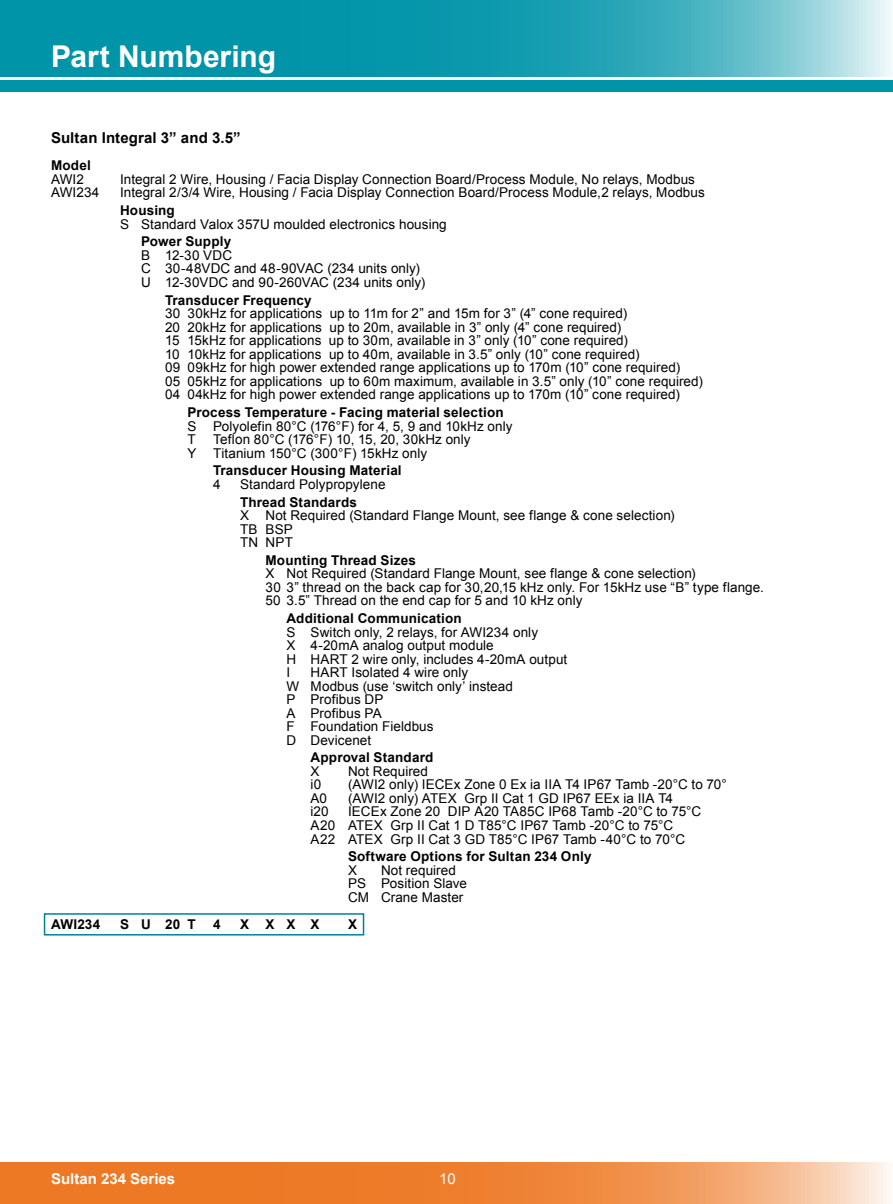
<style>
.page{position:relative;width:893px;height:1204px;background:#fff}
.page>*{position:absolute;margin:0;border:0;box-sizing:border-box;transform-origin:0 0}
.t1{font:700 30px "Arial";color:#fff}
.t2{font:700 15px "Arial";letter-spacing:.01em;color:#000}
.t3{font:700 15px "Arial";color:#fff}
.t4{font:15px "Arial";color:#fff}
.t5{font:13.5px/13.5px "Arial";letter-spacing:.005em;color:#000}
.t6{font:700 13.5px "Arial";letter-spacing:.01em;color:#000}
</style>
<div class="page">
<svg style="left:0;top:1162px;width:890px;height:41px;background:#ef8e48"></svg>
<svg style="left:0;top:0;width:891px;height:76px;background:#29a5b6"></svg>
<div style="left:0;top:80px;width:893px;height:11px;background:#0094a9"></div>
<hr style="left:892px;top:1162px;width:1px;height:41px;background:#fefaf7">
<hr style="left:892px;top:0;width:1px;height:76px;background:#f5fbfc">
<div style="left:44px;top:913px;width:320px;height:22px;border:2px solid #008198"></div>
<h1 class="t1" style="left:51px;top:37px;width:227px">Part Numbering</h1>
<p class="t2" style="left:51px;top:128px;width:191px">Sultan Integral 3” and 3.5”</p>
<p class="t6" style="left:51px;top:157px;width:41px">Model</p>
<p class="t5" style="left:51px;top:172px;width:34px">AWI2</p>
<p class="t5" style="left:120px;top:172px;width:576px">Integral 2 Wire, Housing / Facia Display Connection Board/Process Module, No relays, Modbus</p>
<p class="t5" style="left:51px;top:186px;width:50px">AWI234</p>
<p class="t5" style="left:120px;top:186px;width:586px">Integral 2/3/4 Wire, Housing / Facia Display Connection Board/Process Module,2 relays, Modbus</p>
<p class="t6" style="left:120px;top:201px;width:56px">Housing</p>
<p class="t5" style="left:120px;top:217px;width:328px">S Standard Valox 357U moulded electronics housing</p>
<p class="t6" style="left:141px;top:233px;width:92px">Power Supply</p>
<p class="t5" style="left:141px;top:248px;width:286px">B 12-30 VDC<br>C 30-48VDC and 48-90VAC (234 units only)<br>U 12-30VDC and 90-260VAC (234 units only)</p>
<p class="t6" style="left:165px;top:291px;width:148px">Transducer Frequency</p>
<p class="t5" style="left:51px;top:307px;width:32px">3</p>
<p class="t5" style="left:165px;top:307px;width:540px;text-indent:8px">0 30kHz for applications up to 11m for 2” and 15m for 3” (4” cone required)<br>20 20kHz for applications up to 20m, available in 3” only (4” cone required)<br>15 15kHz for applications up to 30m, available in 3” only (10” cone required)<br>10 10kHz for applications up to 40m, available in 3.5” only (10” cone required)<br>09 09kHz for high power extended range applications up to 170m (10” cone required)<br>05 05kHz for applications up to 60m maximum, available in 3.5” only (10” cone required)<br>04 04kHz for high power extended range applications up to 170m (10” cone required)</p>
<p class="t6" style="left:188px;top:403px;width:318px">Process Temperature - Facing material selection</p>
<p class="t5" style="left:188px;top:419px;width:326px">S Polyolefin 80°C (176°F) for 4, 5, 9 and 10kHz only<br>T</p>
<p class="t5" style="left:188px;top:432px;width:285px;text-indent:26px">Teflon 80°C (176°F) 10, 15, 20, 30kHz only<br>Y Titanium 150°C (300°F) 15kHz only</p>
<p class="t6" style="left:213px;top:461px;width:190px">Transducer Housing Material</p>
<p class="t5" style="left:213px;top:477px;width:9px">4</p>
<p class="t5" style="left:240px;top:477px;width:147px">Standard Polypropylene</p>
<p class="t6" style="left:240px;top:493px;width:118px">Thread Standards</p>
<p class="t5" style="left:240px;top:508px;width:436px">X Not Required (Standard Flange Mount, see flange &amp; cone selection)<br>TB BSP<br>TN NPT</p>
<p class="t6" style="left:266px;top:551px;width:152px">Mounting Thread Sizes</p>
<p class="t5" style="left:266px;top:567px;width:432px">X Not Required (Standard Flange Mount, see flange &amp; cone selection)</p>
<p class="t5" style="left:51px;top:580px;width:29px">3</p>
<p class="t5" style="left:266px;top:580px;width:500px;text-indent:8px">0 3” thread on the back cap for 30,20,15 kHz only. For 15kHz use “B” type flange.<br>50 3 .5” Thread on the end cap for 5 and 10 kHz only</p>
<p class="t6" style="left:287px;top:609px;width:177px">Additional Communication</p>
<p class="t5" style="left:287px;top:625px;width:282px">S Switch only, 2 relays, for AWI234 only<br>X 4-20mA analog output module<br>H HART 2 wire only, includes 4-20mA output<br>I</p>
<p class="t5" style="left:287px;top:665px;width:228px;text-indent:24px">HART Isolated 4 wire only<br>W Modbus (use ‘switch only’ instead<br>P Profibus DP<br>A Profibus PA<br>F Foundation Fieldbus<br>D Devicenet</p>
<p class="t6" style="left:311px;top:748px;width:124px">Approval Standard</p>
<p class="t5" style="left:311px;top:764px;width:11px">X</p>
<p class="t5" style="left:348px;top:764px;width:82px">Not Required</p>
<p class="t5" style="left:311px;top:778px;width:12px">i0</p>
<p class="t5" style="left:348px;top:778px;width:380px">(AWI2 only) IECEx Zone 0 Ex ia IIA T4 IP67 Tamb -20°C to 70°</p>
<p class="t5" style="left:311px;top:791px;width:18px">A0</p>
<p class="t5" style="left:348px;top:791px;width:327px">(AWI2 only) ATEX Grp II Cat 1 GD IP67 EEx ia IIA T4</p>
<p class="t5" style="left:311px;top:805px;width:20px">i20</p>
<p class="t5" style="left:311px;top:805px;width:392px;text-indent:38px">IECEx Zone 20 DIP A20 TA85C IP68 Tamb -20°C to 75°C<br>A20 ATEX Grp II Cat 1 D T85°C IP67 Tamb -20°C to 75°C<br>A22 ATEX Grp II Cat 3 GD T85°C IP67 Tamb -40°C to 70°C</p>
<p class="t6" style="left:348px;top:847px;width:245px">Software Options for Sultan 234 Only</p>
<p class="t5" style="left:348px;top:863px;width:11px">X</p>
<p class="t5" style="left:348px;top:863px;width:120px;text-indent:33px">Not required<br>PS Position Slave<br>CM Crane Master</p>
<p class="t6" style="left:51px;top:915px;width:51px">AWI234</p>
<p class="t6" style="left:120px;top:915px;width:77px">S U 20T</p>
<p class="t6" style="left:213px;top:915px;width:9px">4</p>
<p class="t6" style="left:240px;top:915px;width:81px">X XXX</p>
<p class="t6" style="left:348px;top:915px;width:11px">X</p>
<p class="t3" style="left:51px;top:1168px;width:126px">Sultan 234 Series</p>
<p class="t4" style="left:439px;top:1168px;width:18px">10</p>
</div>
